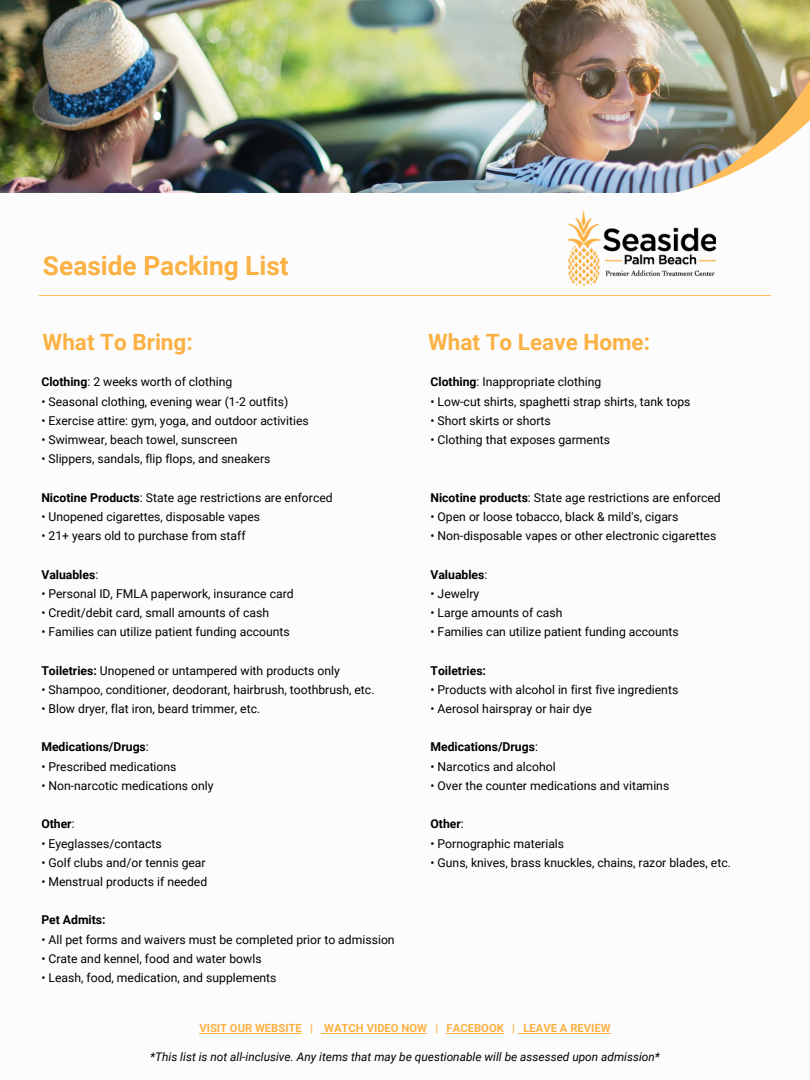
<style>
.page{position:relative;width:810px;height:1080px;background:#fff}
.page>*{position:absolute;margin:0;border:0;box-sizing:border-box;transform-origin:0 0}
.t1{font:700 26.25px "Roboto";color:#fbb143}
.t2{font:700 22.5px "Roboto";color:#fbb143}
.t3{font:12.19px "Roboto";color:#000}
.t4{font:700 12.19px "Roboto";color:#000}
.t5{font:italic 11.88px "Roboto";color:#000}
.t6{font:700 11.25px "Roboto";color:#fbb143}
.s1{font-weight:700}
.s2{font-weight:400}
</style>
<div class="page">
<img style="left:0;top:0;width:539px;height:193px">
<img style="left:539px;top:0;width:33px;height:193px">
<img style="left:572px;top:0;width:39px;height:193px">
<img style="left:611px;top:0;width:199px;height:193px">
<hr style="left:39px;top:295px;width:732px;height:1px;background:#ffbd59">
<img style="left:568px;top:210px;width:148px;height:76px">
<hr style="left:199px;top:1033px;width:97px;height:1px;background:#fbb143">
<hr style="left:324px;top:1033px;width:103px;height:1px;background:#fbb143">
<hr style="left:447px;top:1033px;width:57px;height:1px;background:#fbb143">
<hr style="left:524px;top:1033px;width:87px;height:1px;background:#fbb143">
<p class="t1" style="left:43px;top:247px;width:247px">Seaside Packing List</p>
<p class="t2" style="left:43px;top:326px;width:152px">What To Bring:</p>
<p class="t2" style="left:428px;top:326px;width:223px">What To Leave Home:</p>
<p class="t3" style="left:41px;top:373px;width:193px"><span class="s1">Clothing</span>: 2 weeks worth of clothing</p>
<p class="t3" style="left:41px;top:393px;width:249px">• Seasonal clothing, evening wear (1-2 outfits)</p>
<p class="t3" style="left:41px;top:412px;width:269px">• Exercise attire: gym, yoga, and outdoor activities</p>
<p class="t3" style="left:41px;top:431px;width:198px">• Swimwear, beach towel, sunscreen</p>
<p class="t3" style="left:41px;top:450px;width:231px">• Slippers, sandals, flip flops, and sneakers</p>
<p class="t3" style="left:41px;top:489px;width:293px"><span class="s1">Nicotine Products</span>: State age restrictions are enforced</p>
<p class="t3" style="left:41px;top:508px;width:220px">• Unopened cigarettes, disposable vapes</p>
<p class="t3" style="left:41px;top:527px;width:206px">• 21+ years old to purchase from staff</p>
<p class="t4" style="left:41px;top:566px;width:58px">Valuables<span class="s2">:</span></p>
<p class="t3" style="left:41px;top:585px;width:254px">• Personal ID, FMLA paperwork, insurance card</p>
<p class="t3" style="left:41px;top:604px;width:229px">• Credit/debit card, small amounts of cash</p>
<p class="t3" style="left:41px;top:623px;width:250px">• Families can utilize patient funding accounts</p>
<p class="t3" style="left:41px;top:662px;width:300px"><span class="s1">Toiletries:</span> Unopened or untampered with products only</p>
<p class="t3" style="left:41px;top:681px;width:335px">• Shampoo, conditioner, deodorant, hairbrush, toothbrush, etc.</p>
<p class="t3" style="left:41px;top:700px;width:220px">• Blow dryer, flat iron, beard trimmer, etc.</p>
<p class="t4" style="left:41px;top:739px;width:109px">Medications/Drugs<span class="s2">:</span></p>
<p class="t3" style="left:41px;top:758px;width:137px">• Prescribed medications</p>
<p class="t3" style="left:41px;top:777px;width:174px">• Non-narcotic medications only</p>
<p class="t4" style="left:41px;top:815px;width:35px">Other<span class="s2">:</span></p>
<p class="t3" style="left:41px;top:835px;width:122px">• Eyeglasses/contacts</p>
<p class="t3" style="left:41px;top:854px;width:166px">• Golf clubs and/or tennis gear</p>
<p class="t3" style="left:41px;top:873px;width:167px">• Menstrual products if needed</p>
<p class="t4" style="left:41px;top:912px;width:66px">Pet Admits:</p>
<p class="t3" style="left:41px;top:931px;width:355px">• All pet forms and waivers must be completed prior to admission</p>
<p class="t3" style="left:41px;top:950px;width:222px">• Crate and kennel, food and water bowls</p>
<p class="t3" style="left:41px;top:969px;width:237px">• Leash, food, medication, and supplements</p>
<p class="t3" style="left:430px;top:373px;width:172px"><span class="s1">Clothing</span>: Inappropriate clothing</p>
<p class="t3" style="left:430px;top:393px;width:261px">• Low-cut shirts, spaghetti strap shirts, tank tops</p>
<p class="t3" style="left:430px;top:412px;width:122px">• Short skirts or shorts</p>
<p class="t3" style="left:430px;top:431px;width:181px">• Clothing that exposes garments</p>
<p class="t3" style="left:430px;top:489px;width:292px"><span class="s1">Nicotine products</span>: State age restrictions are enforced</p>
<p class="t3" style="left:430px;top:508px;width:249px">• Open or loose tobacco, black &amp; mild's, cigars</p>
<p class="t3" style="left:430px;top:527px;width:287px">• Non-disposable vapes or other electronic cigarettes</p>
<p class="t4" style="left:430px;top:566px;width:58px">Valuables<span class="s2">:</span></p>
<p class="t3" style="left:430px;top:585px;width:50px">• Jewelry</p>
<p class="t3" style="left:430px;top:604px;width:133px">• Large amounts of cash</p>
<p class="t3" style="left:430px;top:623px;width:250px">• Families can utilize patient funding accounts</p>
<p class="t4" style="left:430px;top:662px;width:57px">Toiletries:</p>
<p class="t3" style="left:430px;top:681px;width:249px">• Products with alcohol in first five ingredients</p>
<p class="t3" style="left:430px;top:700px;width:163px">• Aerosol hairspray or hair dye</p>
<p class="t4" style="left:430px;top:739px;width:109px">Medications/Drugs<span class="s2">:</span></p>
<p class="t3" style="left:430px;top:758px;width:127px">• Narcotics and alcohol</p>
<p class="t3" style="left:430px;top:777px;width:240px">• Over the counter medications and vitamins</p>
<p class="t4" style="left:430px;top:815px;width:35px">Other<span class="s2">:</span></p>
<p class="t3" style="left:430px;top:835px;width:135px">• Pornographic materials</p>
<p class="t3" style="left:430px;top:854px;width:302px">• Guns, knives, brass knuckles, chains, razor blades, etc.</p>
<p class="t6" style="left:199px;top:1020px;width:413px">VISIT OUR WEBSITE | WATCH VIDEO NOW | FACEBOOK | LEAVE A REVIEW</p>
<p class="t5" style="left:150px;top:1049px;width:511px">*This list is not all-inclusive. Any items that may be questionable will be assessed upon admission*</p>
</div>
